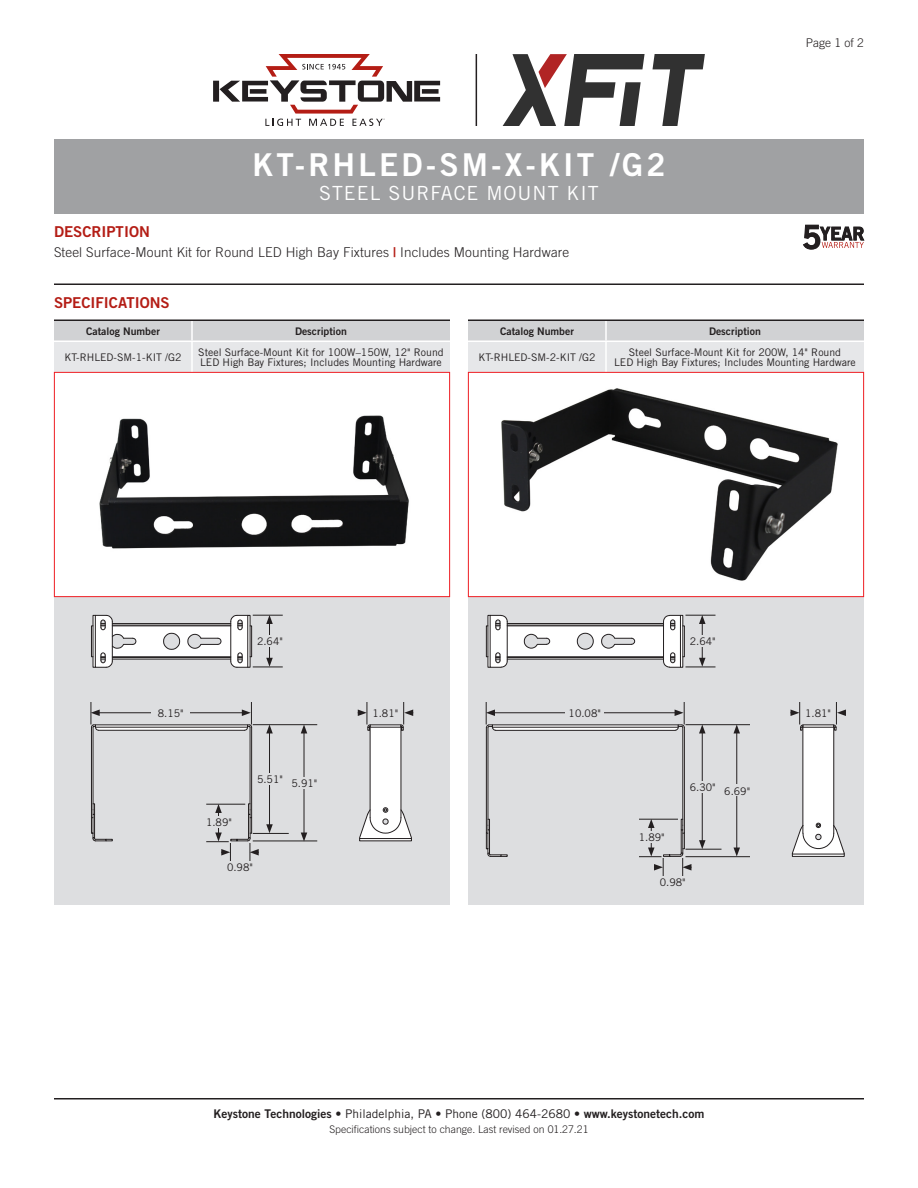
<style>
.page{position:relative;width:918px;height:1188px;background:#fff}
.page>*{position:absolute;margin:0;border:0;box-sizing:border-box;transform-origin:0 0}
.t1{font:31.5px "Trade Gothic Bold Two";letter-spacing:.1em;color:#fff}
.SubTitle{font:19.5px "Trade Gothic";letter-spacing:.05em;color:#fff}
.Heading_01{font:15px "Trade Gothic Bold Two";color:#b41d15}
.Text_After_Descripti{font:300 13.5px "Trade Gothic";letter-spacing:.01em;color:#231f20}
.t2{font:12px "Trade Gothic Bold Two";color:#231f20}
.Page{font:300 12px "Trade Gothic";color:#231f20}
.Table_Text{font:10.5px/10.5px "Trade Gothic";color:#231f20}
.Art_Callout{font:10.5px "Trade Gothic";color:#231f20}
.Rev{font:300 10.5px "Trade Gothic";color:#231f20}
.Table_Header{font:10.5px "Trade Gothic Bold Two";color:#231f20}
.s1{font-family:"Trade Gothic Bold Two";font-weight:400;color:#b41d15}
.s2{font-family:"Trade Gothic"}
</style>
<div class="page">
<hr style="left:54px;top:1098px;width:810px;height:2px;background:#231f20">
<hr style="left:54px;top:284px;width:810px;height:1px;background:#231f20">
<svg style="left:803px;top:225px;width:61px;height:24px"></svg>
<svg style="left:54px;top:321px;width:396px;height:51px;background:#dddee0"></svg>
<hr style="left:54px;top:340px;width:138px;height:2px;background:#fff">
<hr style="left:192px;top:340px;width:258px;height:2px;background:#fff">
<hr style="left:191px;top:342px;width:2px;height:30px;background:#fff">
<hr style="left:54px;top:320px;width:138px;height:1px;background:#231f20">
<hr style="left:192px;top:320px;width:258px;height:1px;background:#231f20">
<svg style="left:468px;top:321px;width:396px;height:51px;background:#dddee0"></svg>
<hr style="left:468px;top:340px;width:138px;height:2px;background:#fff">
<hr style="left:606px;top:340px;width:258px;height:2px;background:#fff">
<hr style="left:605px;top:342px;width:2px;height:30px;background:#fff">
<hr style="left:468px;top:320px;width:138px;height:1px;background:#231f20">
<hr style="left:606px;top:320px;width:258px;height:1px;background:#231f20">
<div style="left:54px;top:140px;width:810px;height:74px;background:#a0a1a3"></div>
<hr style="left:476px;top:54px;width:1px;height:72px;background:#231f20">
<svg style="left:503px;top:54px;width:202px;height:72px"></svg>
<svg style="left:213px;top:54px;width:227px;height:72px"></svg>
<div style="left:468px;top:597px;width:396px;height:307px;background:#dddee0"></div>
<div style="left:54px;top:597px;width:396px;height:307px;background:#dddee0"></div>
<hr style="left:686px;top:724px;width:64px;height:1px;background:#231f20">
<hr style="left:686px;top:856px;width:64px;height:1px;background:#231f20">
<hr style="left:686px;top:849px;width:36px;height:1px;background:#231f20">
<hr style="left:702px;top:731px;width:1px;height:112px;background:#231f20">
<svg style="left:699px;top:724px;width:7px;height:9px"></svg>
<svg style="left:699px;top:840px;width:7px;height:9px"></svg>
<hr style="left:737px;top:731px;width:1px;height:119px;background:#231f20">
<svg style="left:733px;top:724px;width:7px;height:9px"></svg>
<svg style="left:733px;top:848px;width:7px;height:8px"></svg>
<div style="left:688px;top:781px;width:29px;height:12px;background:#dddee0"></div>
<div style="left:723px;top:784px;width:29px;height:12px;background:#dddee0"></div>
<svg style="left:486px;top:702px;width:205px;height:174px"></svg>
<div style="left:792px;top:854px;width:53px;height:3px;border:1px solid #231f20"></div>
<svg style="left:790px;top:702px;width:56px;height:154px"></svg>
<div style="left:682px;top:626px;width:3px;height:31px;border:1px solid #231f20"></div>
<svg style="left:486px;top:615px;width:198px;height:53px"></svg>
<hr style="left:686px;top:667px;width:30px;height:1px;background:#231f20">
<hr style="left:686px;top:615px;width:30px;height:1px;background:#231f20">
<hr style="left:702px;top:622px;width:1px;height:38px;background:#231f20">
<svg style="left:699px;top:615px;width:7px;height:9px"></svg>
<svg style="left:699px;top:658px;width:7px;height:9px"></svg>
<div style="left:688px;top:635px;width:29px;height:12px;background:#dddee0"></div>
<hr style="left:253px;top:724px;width:64px;height:1px;background:#231f20">
<hr style="left:253px;top:841px;width:64px;height:1px;background:#231f20">
<hr style="left:253px;top:833px;width:36px;height:1px;background:#231f20">
<hr style="left:269px;top:731px;width:1px;height:96px;background:#231f20">
<svg style="left:266px;top:724px;width:7px;height:9px"></svg>
<svg style="left:266px;top:824px;width:7px;height:9px"></svg>
<hr style="left:304px;top:731px;width:1px;height:104px;background:#231f20">
<svg style="left:301px;top:724px;width:6px;height:9px"></svg>
<svg style="left:301px;top:833px;width:6px;height:9px"></svg>
<div style="left:256px;top:773px;width:28px;height:12px;background:#dddee0"></div>
<div style="left:290px;top:777px;width:29px;height:12px;background:#dddee0"></div>
<svg style="left:91px;top:702px;width:168px;height:159px"></svg>
<svg style="left:358px;top:702px;width:55px;height:139px"></svg>
<hr style="left:253px;top:667px;width:30px;height:1px;background:#231f20">
<hr style="left:253px;top:615px;width:30px;height:1px;background:#231f20">
<hr style="left:269px;top:622px;width:1px;height:38px;background:#231f20">
<svg style="left:266px;top:615px;width:7px;height:9px"></svg>
<svg style="left:266px;top:658px;width:7px;height:9px"></svg>
<div style="left:256px;top:635px;width:28px;height:12px;background:#dddee0"></div>
<svg style="left:91px;top:615px;width:161px;height:53px"></svg>
<div style="left:468px;top:372px;width:396px;height:225px;border:1px solid #ee1d23"></div>
<img style="left:501px;top:388px;width:337px;height:193px">
<div style="left:54px;top:372px;width:396px;height:225px;border:1px solid #ee1d23"></div>
<img style="left:99px;top:415px;width:310px;height:134px">
<p class="t1" style="left:252px;top:146px;width:415px">KT-RHLED-SM-X-KIT /G2</p>
<p class="SubTitle" style="left:319px;top:181px;width:281px">STEEL SURFACE MOUNT KIT</p>
<p class="Page" style="left:806px;top:36px;width:60px">Page 1 of 2</p>
<p class="Heading_01" style="left:54px;top:222px;width:97px">DESCRIPTION</p>
<p class="Text_After_Descripti" style="left:54px;top:245px;width:517px">Steel Surface-Mount Kit for Round LED High Bay Fixtures <span class="s1">|</span> Includes Mounting Hardware</p>
<p class="Heading_01" style="left:54px;top:293px;width:117px">SPECIFICATIONS</p>
<p class="Table_Header" style="left:86px;top:325px;width:75px">Catalog Number</p>
<p class="Table_Header" style="left:295px;top:325px;width:53px">Description</p>
<p class="Table_Text" style="left:64px;top:352px;width:119px">KT-RHLED-SM-1-KIT /G2</p>
<p class="Table_Text" style="left:198px;top:347px;width:247px">Steel Surface-Mount Kit for 100W–150W, 12" Round<br>LED High Bay Fixtures; Includes Mounting Hardware</p>
<p class="Table_Header" style="left:500px;top:325px;width:75px">Catalog Number</p>
<p class="Table_Header" style="left:709px;top:325px;width:53px">Description</p>
<p class="Table_Text" style="left:478px;top:352px;width:119px">KT-RHLED-SM-2-KIT /G2</p>
<p class="Table_Text" style="left:614px;top:347px;width:243px;text-align:center">Steel Surface-Mount Kit for 200W, 14" Round<br>LED High Bay Fixtures; Includes Mounting Hardware</p>
<p class="Art_Callout" style="left:257px;top:635px;width:27px">2.64"</p>
<p class="Art_Callout" style="left:158px;top:706px;width:27px">8.15"</p>
<p class="Art_Callout" style="left:257px;top:773px;width:27px">5.51"</p>
<p class="Art_Callout" style="left:292px;top:777px;width:27px">5.91"</p>
<p class="Art_Callout" style="left:206px;top:816px;width:27px">1.89"</p>
<p class="Art_Callout" style="left:227px;top:861px;width:27px">0.98"</p>
<p class="Art_Callout" style="left:372px;top:706px;width:27px">1.81"</p>
<p class="Art_Callout" style="left:569px;top:706px;width:34px">10.08"</p>
<p class="Art_Callout" style="left:690px;top:635px;width:27px">2.64"</p>
<p class="Art_Callout" style="left:690px;top:781px;width:27px">6.30"</p>
<p class="Art_Callout" style="left:724px;top:784px;width:27px">6.69"</p>
<p class="Art_Callout" style="left:639px;top:831px;width:27px">1.89"</p>
<p class="Art_Callout" style="left:660px;top:876px;width:27px">0.98"</p>
<p class="Art_Callout" style="left:805px;top:706px;width:27px">1.81"</p>
<p class="t2" style="left:214px;top:1106px;width:492px">Keystone Technologies <span class="s2">• Philadelphia, PA • Phone (800) 464-2680 •</span> www.keystonetech.com</p>
<p class="Rev" style="left:329px;top:1123px;width:261px">Specifications subject to change. Last revised on 01.27.21</p>
</div>
